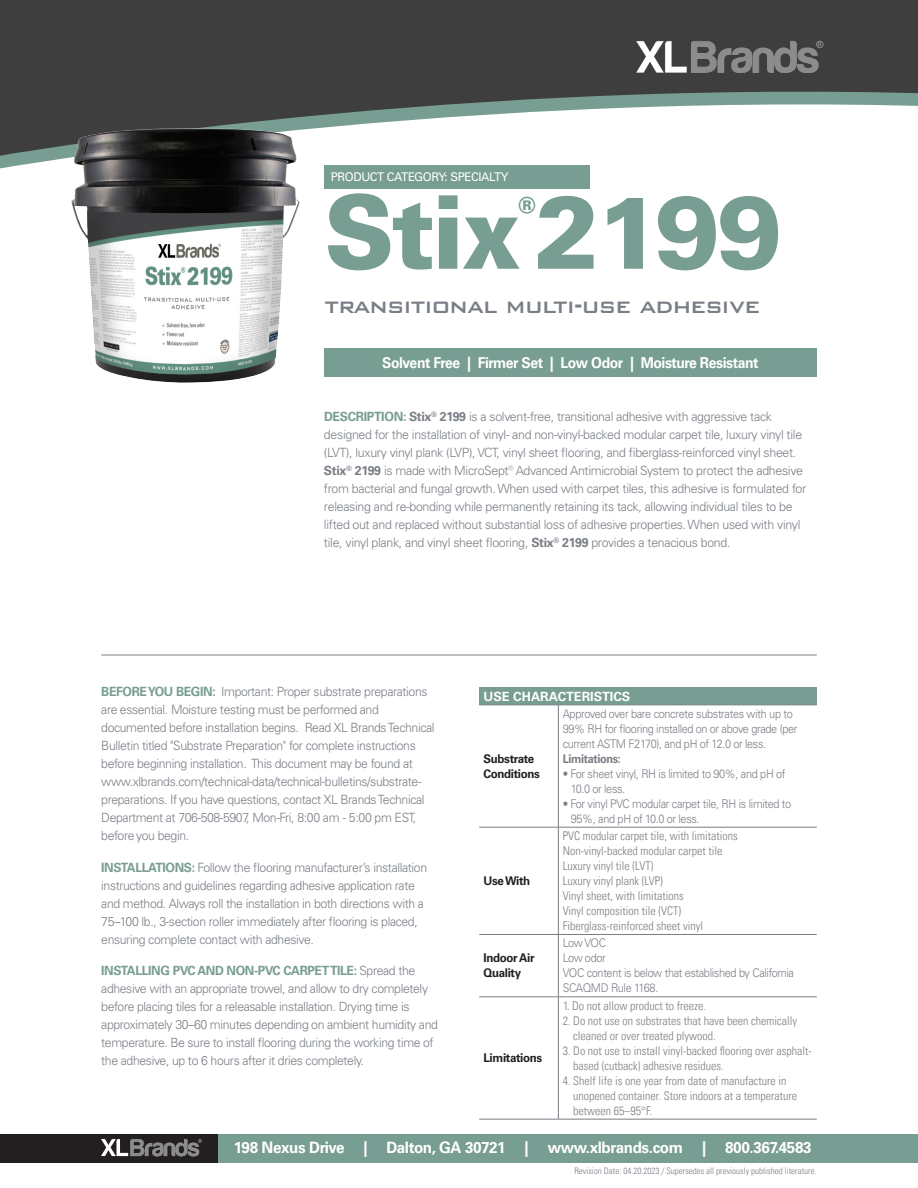
<style>
.page{position:relative;width:918px;height:1188px;background:#fff}
.page>*{position:absolute;margin:0;border:0;box-sizing:border-box;transform-origin:0 0}
.t1{font:900 101.85px "Univers LT Pro 75";letter-spacing:-.03em;color:#789d92;scale:.96 1}
.t2{font:900 45px "Univers LT Pro 75";color:#789d92;scale:.96 1}
.t3{font:500 27px "Bank Gothic BT";letter-spacing:-.03em;color:#797e85;scale:.96 1}
.t4{font:700 15.75px "Univers LT Pro 65";letter-spacing:-.025em;color:#fff;scale:.96 1}
.t5{font:700 15px "Univers LT Pro 65";letter-spacing:-.03em;color:#fff;scale:.93 1}
.t6{font:300 12.75px/18px "Univers LT Pro 45";letter-spacing:-.03em;color:#797e85;scale:.96 1}
.t7{font:300 12.75px/18px "Univers LT Pro 45";letter-spacing:-.03em;color:#797e85}
.t8{font:700 12.75px "Univers LT Pro 65";letter-spacing:-.03em;color:#789d92;scale:.96 1}
.t9{font:700 12.75px "Univers LT Pro 65";color:#fff}
.t10{font:300 condensed 12px/15px "Univers LT";color:#808083}
.t11{font:300 12px/15px "Univers LT Pro 45";letter-spacing:-.03em;color:#797e85;scale:.91 1}
.t12{font:700 12px/15px "Univers LT Pro 65";letter-spacing:-.03em;color:#231f20;scale:.96 1}
.t13{font:12px "Univers LT Pro 55 Roman";letter-spacing:-.03em;color:#fff;scale:.96 1}
.t14{font:700 12px "Univers LT Pro 65";letter-spacing:-.03em;color:#797e85;scale:.91 1}
.t15{font:300 condensed 9px "Univers LT";color:#797e85}
.s1{font-family:"Univers LT Pro 65";font-weight:700;color:#789d92}
.s2{font-family:"Univers LT Pro 65";font-weight:700}
.s3{font-family:"Univers LT Pro 45";font-weight:300;color:#797e85}
.s4{font-family:"Univers LT Pro 45";font-stretch:normal;color:#797e85}
</style>
<div class="page">
<svg style="left:0;top:0;width:918px;height:160px;fill:#3e3e3f"></svg>
<img style="left:617px;top:15px;width:224px;height:73px">
<div style="left:0;top:1134px;width:918px;height:29px;background:#789d92"></div>
<div style="left:0;top:1134px;width:218px;height:29px;background:#231f20"></div>
<img style="left:101px;top:1138px;width:101px;height:19px">
<hr style="left:101px;top:655px;width:716px;height:1px;background:#797e85">
<div style="left:479px;top:687px;width:338px;height:18px;background:#789d92"></div>
<svg style="left:479px;top:706px;width:338px;height:413px"></svg>
<hr style="left:479px;top:705px;width:79px;height:1px;background:#797e85">
<hr style="left:558px;top:705px;width:259px;height:1px;background:#797e85">
<hr style="left:558px;top:705px;width:1px;height:122px;background:#797e85">
<hr style="left:479px;top:827px;width:79px;height:1px;background:#797e85">
<hr style="left:558px;top:827px;width:259px;height:1px;background:#797e85">
<hr style="left:558px;top:827px;width:1px;height:107px;background:#797e85">
<hr style="left:479px;top:934px;width:79px;height:1px;background:#797e85">
<hr style="left:558px;top:934px;width:259px;height:1px;background:#797e85">
<hr style="left:558px;top:935px;width:1px;height:62px;background:#797e85">
<hr style="left:479px;top:997px;width:79px;height:1px;background:#797e85">
<hr style="left:558px;top:997px;width:259px;height:1px;background:#797e85">
<hr style="left:558px;top:997px;width:1px;height:122px;background:#797e85">
<hr style="left:479px;top:1119px;width:79px;height:1px;background:#797e85">
<hr style="left:558px;top:1119px;width:259px;height:1px;background:#797e85">
<div style="left:324px;top:348px;width:493px;height:28px;background:#789d92"></div>
<div style="left:324px;top:165px;width:266px;height:23px;background:#789d92"></div>
<img style="left:72px;top:129px;width:227px;height:254px">
<p class="t13" style="left:331px;top:169px;width:187px">PRODUCT CATEGORY: SPECIALTY</p>
<h1 class="t1" style="left:324px;top:161px;width:479px">Stix 2199</h1>
<h2 class="t2" style="left:519px;top:182px;width:19px">®</h2>
<h3 class="t3" style="left:324px;top:291px;width:456px">transitional multi-use adhesive</h3>
<p class="t5" style="left:382px;top:352px;width:406px">Solvent Free | Firmer Set | Low Odor | Moisture Resistant</p>
<p class="t7" style="left:324px;top:407px;width:484px"><span class="s1">DESCRIPTION:</span> <span class="s2">Stix</span><sup>®</sup> <span class="s2">2199</span> is a solvent-free, transitional adhesive with aggressive tack designed for the installation of vinyl- and non-vinyl-backed modular carpet tile, luxury vinyl tile (LVT), luxury vinyl plank (LVP), VCT, vinyl sheet flooring, and fiberglass-reinforced vinyl sheet.<br><span class="s2">Stix</span><sup>®</sup> <span class="s2">2199</span> is made with MicroSept® Advanced Antimicrobial System to protect the adhesive from bacterial and fungal growth. When used with carpet tiles, this adhesive is formulated for releasing and re-bonding while permanently retaining its tack, allowing individual tiles to be lifted out and replaced without substantial loss of adhesive properties. When used with vinyl tile, vinyl plank, and vinyl sheet flooring, <span class="s2">Stix</span><sup>®</sup> <span class="s2">2199</span> provides a tenacious bond.</p>
<p class="t6" style="left:101px;top:682px;width:349px"><span class="s1">BEFORE YOU BEGIN:</span> Important: Proper substrate preparations are essential. Moisture testing must be performed and documented before installation begins. Read XL Brands Technical Bulletin titled "Substrate Preparation" for complete instructions before beginning installation. This document may be found at www.xlbrands.com/technical-data/technical-bulletins/substrate&shy;preparations. If you have questions, contact XL Brands Technical Department at 706-508-5907, Mon-Fri, 8:00 am - 5:00 pm EST, before you begin.</p>
<p class="t6" style="left:101px;top:858px;width:341px"><span class="s1">INSTALLATIONS:</span> Follow the flooring manufacturer’s installation instructions and guidelines regarding adhesive application rate and method. Always roll the installation in both directions with a 75–100 lb., 3-section roller immediately after flooring is placed, ensuring complete contact with adhesive.</p>
<p class="t8" style="left:101px;top:962px;width:329px">INSTALLING PVC AND NON-PVC CARPET TILE: <span class="s3">Spread the</span></p>
<p class="t6" style="left:101px;top:979px;width:352px">adhesive with an appropriate trowel, and allow to dry completely before placing tiles for a releasable installation. Drying time is approximately 30–60 minutes depending on ambient humidity and temperature. Be sure to install flooring during the working time of the adhesive, up to 6 hours after it dries completely.</p>
<p class="t9" style="left:484px;top:687px;width:148px">USE CHARACTERISTICS</p>
<p class="t12" style="left:484px;top:751px;width:60px">Substrate<br>Conditions</p>
<p class="t12" style="left:484px;top:873px;width:50px">Use With</p>
<p class="t12" style="left:484px;top:950px;width:55px">Indoor Air<br>Quality</p>
<p class="t12" style="left:484px;top:1050px;width:63px">Limitations</p>
<p class="t11" style="left:563px;top:706px;width:260px">Approved over bare concrete substrates with up to<br>99% RH for flooring installed on or above grade (per current ASTM F2170), and pH of 12.0 or less.</p>
<p class="t14" style="left:563px;top:750px;width:66px">Limitations:</p>
<p class="t11" style="left:571px;top:766px;width:237px;text-indent:-8px">• For sheet vinyl, RH is limited to 90%, and pH of<br>10.0 or less.</p>
<p class="t11" style="left:571px;top:796px;width:244px;text-indent:-8px">• For vinyl PVC modular carpet tile, RH is limited to<br>95%, and pH of 10.0 or less.</p>
<p class="t10" style="left:563px;top:828px;width:177px">PVC modular carpet tile, with limitations<br>Non-vinyl-backed modular carpet tile<br>Luxury vinyl tile (LVT)<br>Luxury vinyl plank (LVP)<br>Vinyl sheet, with limitations<br>Vinyl composition tile (VCT)<br>Fiberglass-reinforced sheet vinyl</p>
<p class="t11" style="left:563px;top:935px;width:256px">Low VOC<br>Low odor<br>VOC content is below that established by California<br>SCAQMD Rule 1168.</p>
<p class="t10" style="left:563px;top:998px;width:145px"><span class="s4">1.</span> Do not allow product to freeze.</p>
<p class="t10" style="left:573px;top:1013px;width:225px;text-indent:-11px">2. Do not use on substrates that have been chemically cleaned or over treated plywood.</p>
<p class="t10" style="left:573px;top:1043px;width:240px;text-indent:-11px">3. Do not use to install vinyl-backed flooring over asphalt&shy;based (cutback) adhesive residues.</p>
<p class="t10" style="left:573px;top:1073px;width:225px;text-indent:-11px">4. Shelf life is one year from date of manufacture in unopened container. Store indoors at a temperature between 65–95°F.</p>
<p class="t4" style="left:234px;top:1137px;width:603px">198 Nexus Drive | Dalton, GA 30721 | www.xlbrands.com | 800.367.4583</p>
<p class="t15" style="left:574px;top:1166px;width:244px">Revision Date: 04.20.2023 / Supersedes all previously published literature.</p>
</div>
